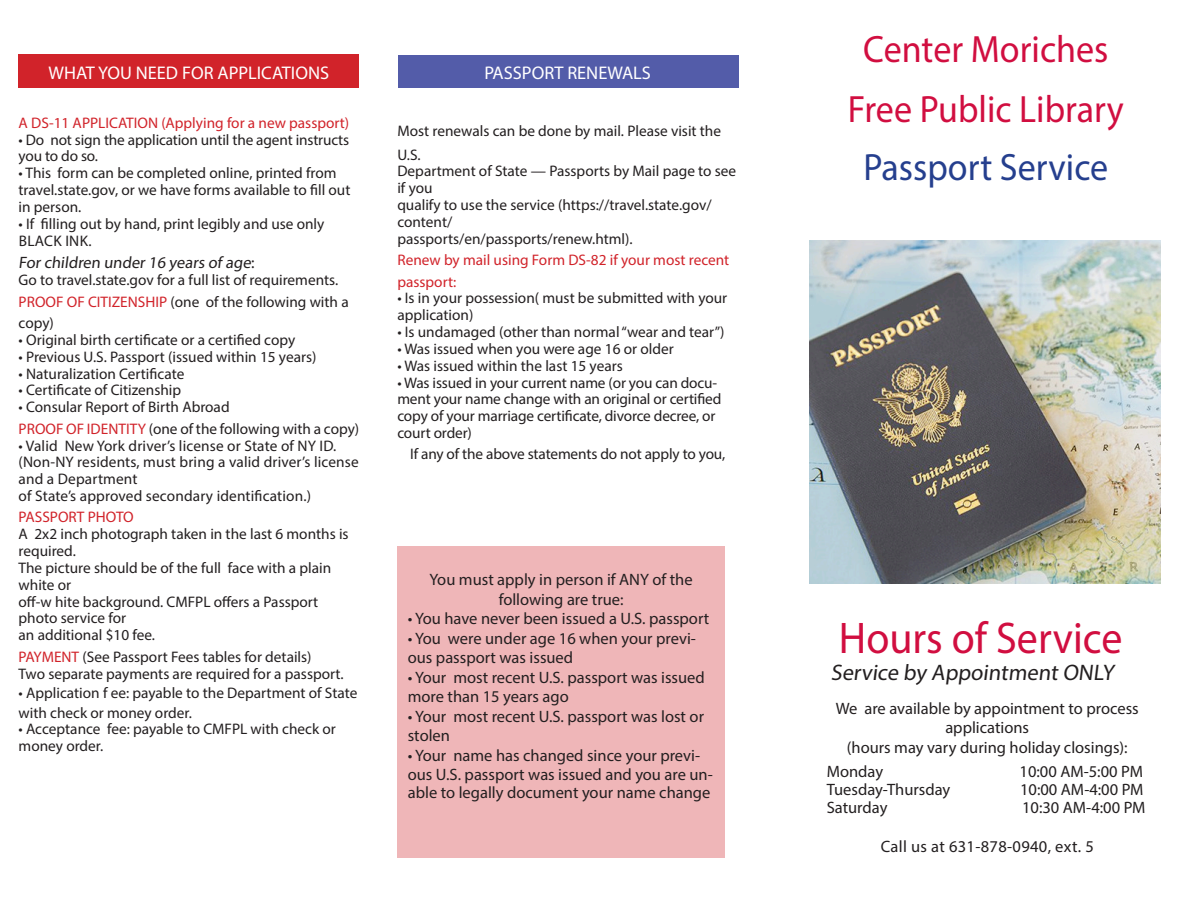
<style>
.page{position:relative;width:1188px;height:918px;background:#fff}
.page>*{position:absolute;margin:0;border:0;box-sizing:border-box;transform-origin:0 0}
.t1{font:44.55px "Myriad Pro";color:#d10e40;scale:.94 1}
.t2{font:38.1px "Myriad Pro";color:#d10e40;scale:.94 1}
.t3{font:38.1px "Myriad Pro";color:#253f8e;scale:.94 1}
.t4{font:22.5px "Myriad Pro";color:#231f20}
.t5{font:18.3px "Myriad Pro";color:#fff}
.t6{font:16.5px/19.5px "Myriad Pro";color:#231f20}
.t7{font:16.5px "Myriad Pro";letter-spacing:.02em;color:#231f20}
.t8{font:15.3px/16.8px "Myriad Pro";color:#231f20}
.t9{font:15.3px/21.5px "Myriad Pro";color:#d1232a}
.s1{color:#d1232a}
</style>
<div class="page">
<div style="left:398px;top:55px;width:340px;height:33px;background:#535ca9"></div>
<div style="left:397px;top:546px;width:328px;height:311px;background:#efb6b8"></div>
<div style="left:19px;top:54px;width:340px;height:34px;background:#d1232a"></div>
<img style="left:809px;top:241px;width:351px;height:342px">
<p class="t5" style="left:49px;top:61px;width:282px">WHAT YOU NEED FOR APPLICATIONS</p>
<p class="t9" style="left:19px;top:112px;width:332px">A DS-11 APPLICATION (Applying for a new passport)</p>
<p class="t8" style="left:19px;top:131px;width:332px">• Do not sign the application until the agent instructs you to do so.</p>
<p class="t8" style="left:19px;top:164px;width:333px">• This form can be completed online, printed from travel.state.gov, or we have forms available to fill out in person.</p>
<p class="t8" style="left:19px;top:215px;width:307px">• If filling out by hand, print legibly and use only<br>BLACK INK.</p>
<p class="t6" style="left:19px;top:253px;width:237px">For children under 16 years of age:</p>
<p class="t8" style="left:19px;top:272px;width:321px">Go to travel.state.gov for a full list of requirements.</p>
<p class="t8" style="left:19px;top:291px;width:332px;line-height:21.5px"><span class="s1">PROOF OF CITIZENSHIP</span> (one of the following with a copy)</p>
<p class="t8" style="left:19px;top:331px;width:278px">• Original birth certificate or a certified copy</p>
<p class="t8" style="left:19px;top:348px;width:299px">• Previous U.S. Passport (issued within 15 years)</p>
<p class="t8" style="left:19px;top:365px;width:167px">• Naturalization Certificate</p>
<p class="t8" style="left:19px;top:382px;width:164px">• Certificate of Citizenship</p>
<p class="t8" style="left:19px;top:399px;width:213px">• Consular Report of Birth Abroad</p>
<p class="t8" style="left:19px;top:420px;width:342px"><span class="s1">PROOF OF IDENTITY</span> (one of the following with a copy)</p>
<p class="t8" style="left:19px;top:437px;width:342px">• Valid New York driver’s license or State of NY ID. (Non-NY residents, must bring a valid driver’s license and a Department</p>
<p class="t8" style="left:19px;top:487px;width:294px">of State’s approved secondary identification.)</p>
<p class="t9" style="left:19px;top:506px;width:117px">PASSPORT PHOTO</p>
<p class="t8" style="left:19px;top:526px;width:332px">A 2x2 inch photograph taken in the last 6 months is required.</p>
<p class="t8" style="left:19px;top:559px;width:314px">The picture should be of the full face with a plain white or</p>
<p class="t8" style="left:19px;top:593px;width:301px">off-w hite background. CMFPL offers a Passport photo service for</p>
<p class="t8" style="left:19px;top:627px;width:138px">an additional $10 fee.</p>
<p class="t8" style="left:19px;top:648px;width:295px"><span class="s1">PAYMENT</span> (See Passport Fees tables for details)</p>
<p class="t8" style="left:19px;top:665px;width:327px">Two separate payments are required for a passport.</p>
<p class="t8" style="left:19px;top:683px;width:340px;line-height:19.5px">• Application f ee: payable to the Department of State with check or money order.</p>
<p class="t8" style="left:19px;top:721px;width:319px">• Acceptance fee: payable to CMFPL with check or money order.</p>
<p class="t5" style="left:484px;top:61px;width:168px">PASSPORT RENEWALS</p>
<p class="t8" style="left:397px;top:118px;width:325px;line-height:24px">Most renewals can be done by mail. Please visit the<br>U.S.</p>
<p class="t8" style="left:397px;top:163px;width:340px">Department of State — Passports by Mail page to see if you</p>
<p class="t8" style="left:397px;top:196px;width:316px">qualify to use the service (https://travel.state.gov/ content/</p>
<p class="t8" style="left:397px;top:230px;width:237px">passports/en/passports/renew.html).</p>
<p class="t9" style="left:397px;top:249px;width:333px">Renew by mail using Form DS-82 if your most recent passport:</p>
<p class="t8" style="left:397px;top:290px;width:331px">• Is in your possession( must be submitted with your application)</p>
<p class="t8" style="left:397px;top:323px;width:329px">• Is undamaged (other than normal “wear and tear”)</p>
<p class="t8" style="left:397px;top:340px;width:278px">• Was issued when you were age 16 or older</p>
<p class="t8" style="left:397px;top:357px;width:227px">• Was issued within the last 15 years</p>
<p class="t8" style="left:397px;top:374px;width:325px">• Was issued in your current name (or you can docu&shy;ment your name change with an original or certified copy of your marriage certificate, divorce decree, or court order)</p>
<p class="t8" style="left:410px;top:445px;width:317px">If any of the above statements do not apply to you,</p>
<p class="t6" style="left:430px;top:570px;width:265px">You must apply in person if ANY of the</p>
<p class="t6" style="left:499px;top:589px;width:126px">following are true:</p>
<p class="t6" style="left:408px;top:609px;width:303px">• You have never been issued a U.S. passport</p>
<p class="t6" style="left:408px;top:628px;width:290px">• You were under age 16 when your previ&shy;ous passport was issued</p>
<p class="t6" style="left:408px;top:667px;width:298px">• Your most recent U.S. passport was issued more than 15 years ago</p>
<p class="t6" style="left:408px;top:706px;width:298px">• Your most recent U.S. passport was lost or stolen</p>
<p class="t6" style="left:408px;top:745px;width:307px">• Your name has changed since your previ&shy;ous U.S. passport was issued and you are un-</p>
<p class="t6" style="left:408px;top:783px;width:304px">able to legally document your name change</p>
<p class="t2" style="left:863px;top:26px;width:262px">Center Moriches</p>
<p class="t2" style="left:848px;top:86px;width:295px">Free Public Library</p>
<p class="t3" style="left:863px;top:144px;width:262px">Passport Service</p>
<p class="t1" style="left:839px;top:610px;width:303px">Hours of Service</p>
<p class="t4" style="left:831px;top:658px;width:288px">Service by Appointment ONLY</p>
<p class="t6" style="left:836px;top:698px;width:305px;text-align:center">We are available by appointment to process applications</p>
<p class="t6" style="left:847px;top:737px;width:282px">(hours may vary during holiday closings):</p>
<p class="t6" style="left:827px;top:761px;width:58px">Monday</p>
<p class="t6" style="left:1020px;top:761px;width:125px">10:00 AM-5:00 PM</p>
<p class="t6" style="left:827px;top:779px;width:125px">Tuesday-Thursday</p>
<p class="t6" style="left:1020px;top:779px;width:125px">10:00 AM-4:00 PM</p>
<p class="t6" style="left:827px;top:797px;width:62px">Saturday</p>
<p class="t6" style="left:1022px;top:797px;width:125px">10:30 AM-4:00 PM</p>
<p class="t7" style="left:881px;top:836px;width:215px">Call us at 631-878-0940, ext. 5</p>
</div>
